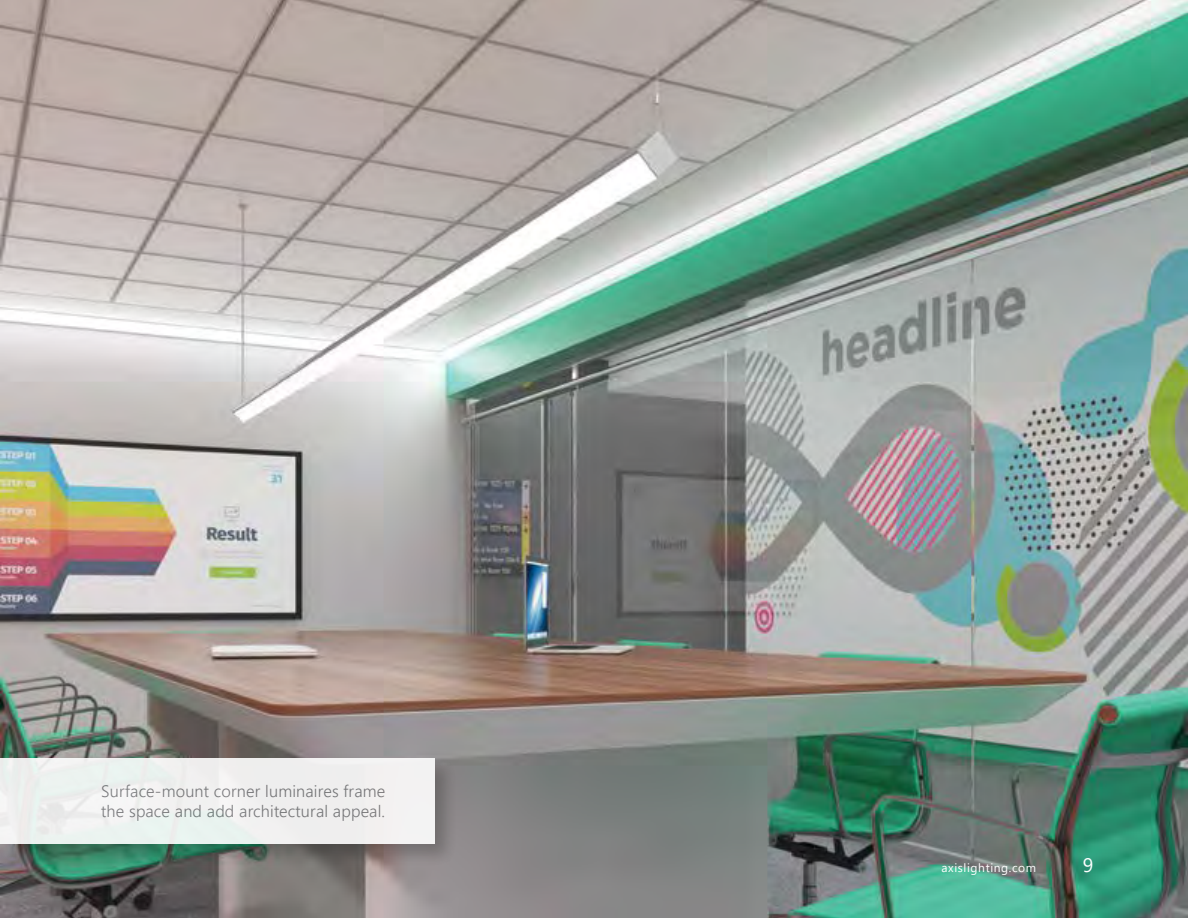
<style>
.page{position:relative;width:1188px;height:918px;background:#fff}
.page>*{position:absolute;margin:0;border:0;box-sizing:border-box;transform-origin:0 0}
.t1{font:19.5px "Segoe UI";color:#fff}
.t2{font:300 16.5px/19.5px "Segoe UI";letter-spacing:.01em;color:#77787b}
.t3{font:12px "Segoe UI";letter-spacing:.05em;color:#fff}
</style>
<div class="page">
<img style="left:0;top:0;width:1188px;height:918px">
<div style="left:0;top:755px;width:458px;height:114px;background:#000;opacity:.25"></div>
<div style="left:0;top:758px;width:434px;height:86px;background:#eff1f0"></div>
<p class="t2" style="left:101px;top:780px;width:286px">Surface-mount corner luminaires frame the space and add architectural appeal.</p>
<p class="t3" style="left:942px;top:856px;width:96px">axislighting.com</p>
<p class="t1" style="left:1083px;top:847px;width:12px">9</p>
</div>
